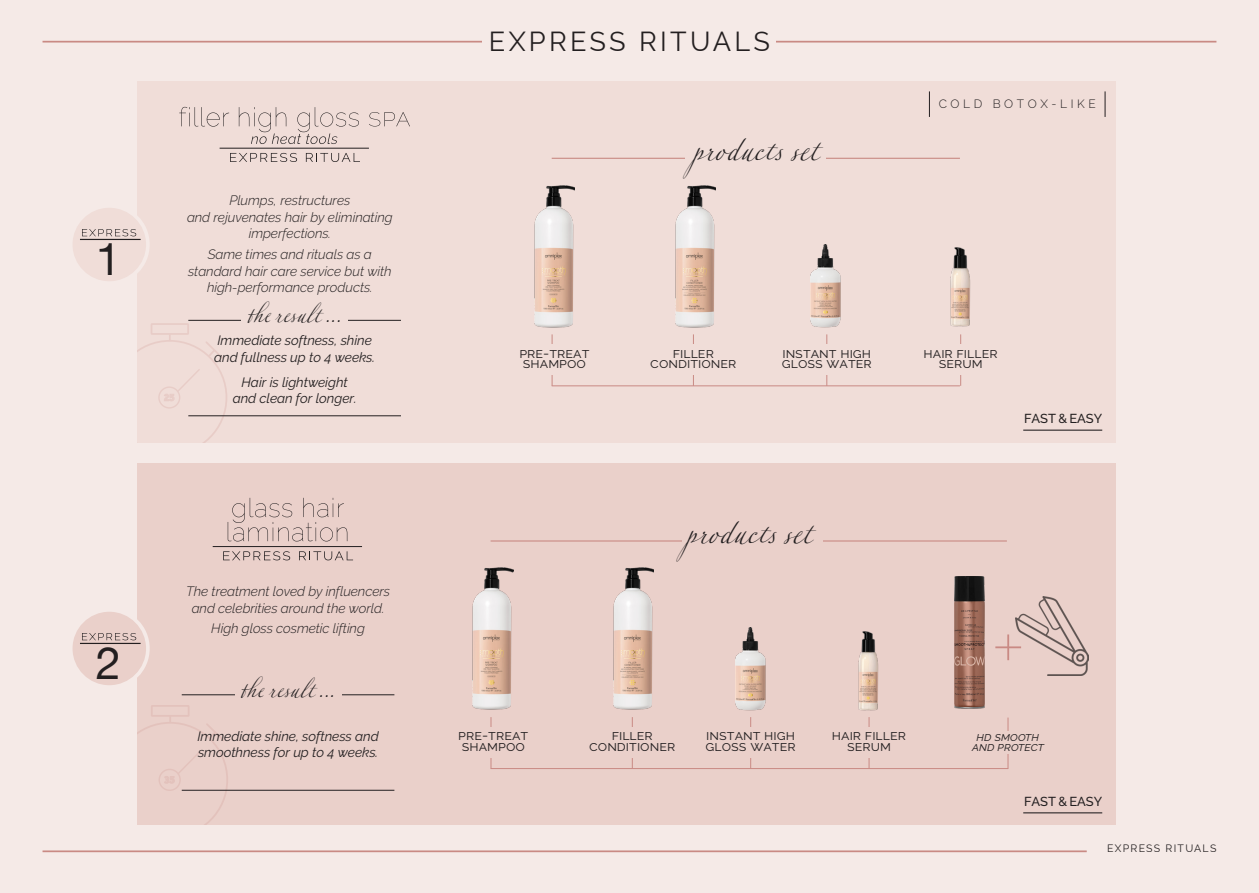
<style>
.page{position:relative;width:1259px;height:893px;background:#f5eae7}
.page>*{position:absolute;margin:0;border:0;box-sizing:border-box;transform-origin:0 0}
.t1{font:45.15px "Helvetica Neue";color:#231f20}
.t2{font:34.8px "Leander Script Pro";color:#231f20}
.t3{font:27px "Raleway";letter-spacing:.12em;color:#231f20}
.t4{font:25.5px "Leander Script Pro";color:#231f20}
.t5{font:14.55px/10.9px "Raleway";color:#231f20}
.t6{font:italic 300 13.5px/16.5px "Raleway";letter-spacing:-.005em;color:#231f20;text-align:center}
.t7{font:italic 13.5px/16.5px "Raleway";letter-spacing:-.005em;color:#231f20}
.t8{font:500 12.9px "Raleway";letter-spacing:-.005em;color:#231f20}
.t9{font:italic 12.75px/10.1px "Raleway";letter-spacing:-.01em;color:#231f20;text-align:center}
.t10{font:300 12px "Raleway";letter-spacing:.3em;color:#231f20}
.t11{font:10.5px "Raleway";letter-spacing:.12em;color:#231f20}
</style>
<div class="page">
<hr style="left:43px;top:850px;width:1043px;height:2px;background:#c98a84">
<hr style="left:43px;top:41px;width:1173px;height:2px;background:#c98a84">
<div style="left:483px;top:26px;width:293px;height:26px;background:#f5eae7"></div>
<div style="left:138px;top:463px;width:978px;height:362px;background:#ead0ca"></div>
<div style="left:138px;top:81px;width:978px;height:361px;background:#f0ddd8"></div>
<div style="left:69px;top:204px;width:81px;height:81px;background:#f5eae7;border-radius:50%"></div>
<div style="left:73px;top:208px;width:73px;height:73px;background:#f0ddd8;border-radius:50%"></div>
<svg style="left:82px;top:229px;width:54px;height:7px"></svg>
<hr style="left:80px;top:239px;width:61px;height:1px;background:#231f20">
<div style="left:69px;top:608px;width:81px;height:81px;background:#f5eae7;border-radius:50%"></div>
<div style="left:73px;top:612px;width:73px;height:73px;background:#ead0ca;border-radius:50%"></div>
<svg style="left:82px;top:633px;width:54px;height:7px"></svg>
<hr style="left:80px;top:643px;width:61px;height:1px;background:#231f20">
<div style="left:151px;top:323px;width:38px;height:12px;border:2px solid #c98a84"></div>
<svg style="left:138px;top:335px;width:89px;height:107px"></svg>
<div style="left:151px;top:705px;width:38px;height:12px;border:2px solid #c98a84"></div>
<svg style="left:138px;top:717px;width:90px;height:108px"></svg>
<hr style="left:1023px;top:430px;width:79px;height:1px;background:#231f20">
<hr style="left:1023px;top:812px;width:79px;height:1px;background:#231f20">
<svg style="left:929px;top:91px;width:1px;height:26px"></svg>
<svg style="left:1104px;top:91px;width:1px;height:26px"></svg>
<svg style="left:179px;top:107px;width:50px;height:20px"></svg>
<svg style="left:369px;top:112px;width:41px;height:14px"></svg>
<svg style="left:239px;top:107px;width:120px;height:37px"></svg>
<svg style="left:230px;top:153px;width:67px;height:9px"></svg>
<svg style="left:306px;top:153px;width:54px;height:9px"></svg>
<hr style="left:220px;top:148px;width:149px;height:1px;background:#231f20">
<hr style="left:188px;top:320px;width:213px;height:1px;background:#231f20">
<hr style="left:188px;top:415px;width:213px;height:1px;background:#231f20">
<div style="left:241px;top:305px;width:107px;height:21px;background:#f0ddd8"></div>
<svg style="left:228px;top:498px;width:119px;height:43px"></svg>
<svg style="left:223px;top:551px;width:67px;height:9px"></svg>
<svg style="left:299px;top:551px;width:54px;height:9px"></svg>
<hr style="left:213px;top:546px;width:149px;height:1px;background:#231f20">
<hr style="left:182px;top:694px;width:212px;height:1px;background:#231f20">
<hr style="left:182px;top:790px;width:212px;height:1px;background:#231f20">
<div style="left:235px;top:679px;width:106px;height:22px;background:#ead0ca"></div>
<hr style="left:552px;top:385px;width:408px;height:1px;background:#c98a84">
<hr style="left:551px;top:334px;width:1px;height:52px;background:#c98a84">
<div style="left:487px;top:344px;width:134px;height:31px;background:#f0ddd8"></div>
<hr style="left:693px;top:334px;width:1px;height:52px;background:#c98a84">
<hr style="left:960px;top:334px;width:1px;height:52px;background:#c98a84">
<hr style="left:826px;top:334px;width:1px;height:52px;background:#c98a84">
<div style="left:760px;top:344px;width:133px;height:31px;background:#f0ddd8"></div>
<hr style="left:552px;top:158px;width:408px;height:1px;background:#c98a84">
<div style="left:685px;top:153px;width:141px;height:38px;background:#f0ddd8"></div>
<img style="left:675px;top:185px;width:41px;height:142px">
<img style="left:534px;top:185px;width:41px;height:142px">
<img style="left:810px;top:244px;width:31px;height:83px">
<img style="left:950px;top:247px;width:20px;height:79px">
<img style="left:613px;top:567px;width:41px;height:142px">
<img style="left:735px;top:627px;width:31px;height:83px">
<img style="left:858px;top:631px;width:20px;height:79px">
<img style="left:472px;top:567px;width:41px;height:142px">
<img style="left:954px;top:576px;width:30px;height:133px">
<img style="left:1015px;top:596px;width:73px;height:80px">
<hr style="left:1007px;top:634px;width:2px;height:26px;background:#c98a84">
<hr style="left:995px;top:646px;width:26px;height:2px;background:#c98a84">
<hr style="left:1007px;top:718px;width:1px;height:51px;background:#c98a84">
<div style="left:956px;top:731px;width:103px;height:22px;background:#ead0ca"></div>
<hr style="left:490px;top:768px;width:518px;height:1px;background:#c98a84">
<hr style="left:490px;top:717px;width:1px;height:51px;background:#c98a84">
<div style="left:426px;top:727px;width:134px;height:30px;background:#ead0ca"></div>
<hr style="left:632px;top:717px;width:1px;height:51px;background:#c98a84">
<div style="left:565px;top:727px;width:134px;height:30px;background:#ead0ca"></div>
<hr style="left:868px;top:717px;width:1px;height:51px;background:#c98a84">
<div style="left:802px;top:727px;width:134px;height:30px;background:#ead0ca"></div>
<hr style="left:750px;top:717px;width:1px;height:51px;background:#c98a84">
<hr style="left:490px;top:540px;width:517px;height:2px;background:#c98a84">
<div style="left:682px;top:536px;width:141px;height:38px;background:#ead0ca"></div>
<div style="left:684px;top:727px;width:133px;height:30px;background:#ead0ca"></div>
<p class="t1" style="left:96px;top:226px;width:27px">1</p>
<p class="t1" style="left:96px;top:630px;width:27px">2</p>
<p class="t6" style="left:187px;top:192px;width:207px">Plumps, restructures<br>and rejuvenates hair by eliminating imperfections.</p>
<p class="t6" style="left:188px;top:246px;width:205px">Same times and rituals as a standard hair care service but with high-performance products.</p>
<p class="t4" style="left:247px;top:298px;width:97px">the result ...</p>
<p class="t7" style="left:214px;top:332px;width:162px">Immediate softness, shine and fullness up to 4 weeks.</p>
<p class="t7" style="left:233px;top:374px;width:125px;text-align:center">Hair is lightweight and clean for longer.</p>
<p class="t6" style="left:186px;top:583px;width:205px">The treatment loved by influencers and celebrities around the world.</p>
<p class="t6" style="left:211px;top:620px;width:155px">High gloss cosmetic lifting</p>
<h3 class="t4" style="left:240px;top:673px;width:97px">the result ...</h3>
<p class="t7" style="left:197px;top:728px;width:183px">Immediate shine, softness and smoothness for up to 4 weeks.</p>
<p class="t3" style="left:489px;top:26px;width:283px">EXPRESS RITUALS</p>
<h2 class="t2" style="left:693px;top:128px;width:127px">products set</h2>
<p class="t10" style="left:938px;top:97px;width:158px">COLD BOTOX-LIKE</p>
<p class="t5" style="left:781px;top:347px;width:92px">instant high gloss water</p>
<p class="t5" style="left:519px;top:347px;width:72px">pre-treat shampoo</p>
<p class="t5" style="left:650px;top:347px;width:88px;text-align:center">filler conditioner</p>
<p class="t5" style="left:923px;top:347px;width:76px">hair filler</p>
<p class="t5" style="left:938px;top:358px;width:46px">serum</p>
<p class="t8" style="left:1024px;top:411px;width:80px">FAST &amp; EASY</p>
<h2 class="t2" style="left:686px;top:511px;width:127px">products set</h2>
<p class="t5" style="left:705px;top:730px;width:92px">instant high gloss water</p>
<p class="t5" style="left:458px;top:730px;width:72px">pre-treat shampoo</p>
<p class="t5" style="left:589px;top:730px;width:88px;text-align:center">filler conditioner</p>
<p class="t5" style="left:832px;top:730px;width:76px">hair filler</p>
<p class="t5" style="left:847px;top:740px;width:46px">serum</p>
<p class="t9" style="left:972px;top:731px;width:74px">hd smooth and protect</p>
<p class="t8" style="left:1024px;top:794px;width:80px">FAST &amp; EASY</p>
<p class="t11" style="left:1107px;top:842px;width:111px">EXPRESS RITUALS</p>
</div>
